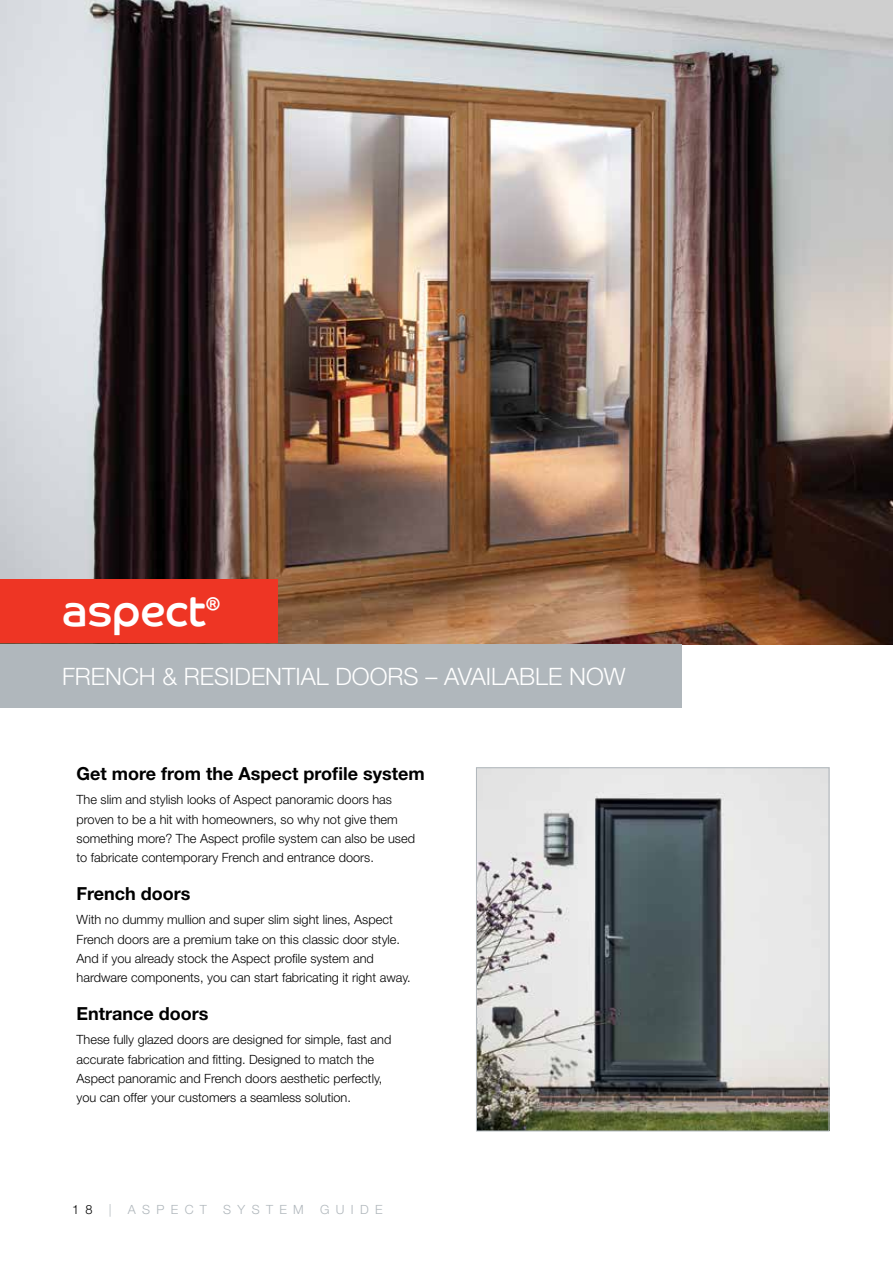
<style>
.page{position:relative;width:893px;height:1263px;background:#fff}
.page>*{position:absolute;margin:0;border:0;box-sizing:border-box;transform-origin:0 0}
.t1{font:45px "Co Headline";color:#fff}
.t2{font:300 24px "Helvetica Neue LT Std";color:#fff}
.t3{font:700 18px "Helvetica Neue LT Std";color:#000}
.t4{font:18px "Co Headline";color:#fff}
.t5{font:300 12.75px/19.2px "Helvetica Neue LT Std";color:#000}
.t6{font:300 12.75px "Helvetica Neue LT Std";letter-spacing:.5em;color:#b0b7bc}
</style>
<div class="page">
<img style="left:0;top:0;width:892px;height:644px">
<div style="left:0;top:644px;width:682px;height:64px;background:#b0b7bc"></div>
<div style="left:0;top:579px;width:277px;height:64px;background:#ee3524"></div>
<img style="left:478px;top:769px;width:349px;height:360px">
<div style="left:476px;top:767px;width:353px;height:364px;border:1px solid #b0b7bc"></div>
<hr style="left:892px;top:0;width:1px;height:644px;background:#f7f8f8">
<hr style="left:892px;top:644px;width:1px;height:64px;background:#b0b7bc">
<h1 class="t1" style="left:62px;top:584px;width:145px">aspect</h1>
<h3 class="t4" style="left:206px;top:593px;width:16px">®</h3>
<h2 class="t2" style="left:62px;top:662px;width:565px">FRENCH &amp; RESIDENTIAL DOORS – AVAILABLE NOW</h2>
<h3 class="t3" style="left:77px;top:763px;width:350px">Get more from the Aspect profile system</h3>
<p class="t5" style="left:77px;top:790px;width:340px">The slim and stylish looks of Aspect panoramic doors has proven to be a hit with homeowners, so why not give them something more? The Aspect profile system can also be used to fabricate contemporary French and entrance doors.</p>
<h3 class="t3" style="left:77px;top:883px;width:116px">French doors</h3>
<p class="t5" style="left:77px;top:910px;width:336px">With no dummy mullion and super slim sight lines, Aspect French doors are a premium take on this classic door style.<br>And if you already stock the Aspect profile system and hardware components, you can start fabricating it right away.</p>
<h3 class="t3" style="left:77px;top:1003px;width:134px">Entrance doors</h3>
<p class="t5" style="left:77px;top:1030px;width:316px">These fully glazed doors are designed for simple, fast and accurate fabrication and fitting. Designed to match the Aspect panoramic and French doors aesthetic perfectly, you can offer your customers a seamless solution.</p>
<p class="t5" style="left:72px;top:1199px;width:22px">1 8</p>
<p class="t6" style="left:109px;top:1201px;width:4px">|</p>
<p class="t6" style="left:128px;top:1201px;width:81px">ASPECT</p>
<p class="t6" style="left:223px;top:1201px;width:82px">SYSTEM</p>
<p class="t6" style="left:320px;top:1201px;width:64px">GUIDE</p>
</div>
